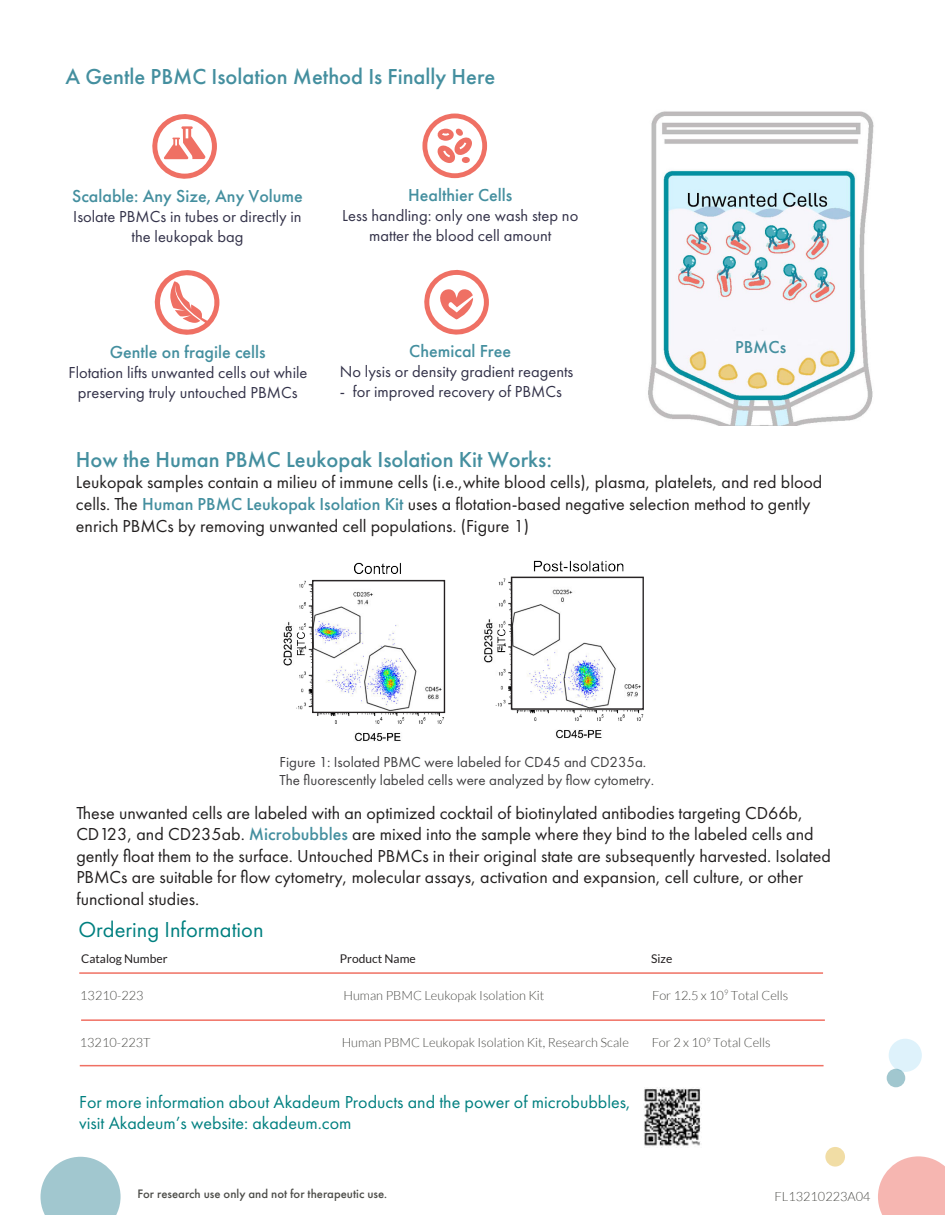
<style>
.page{position:relative;width:945px;height:1215px;background:#fff}
.page>*{position:absolute;margin:0;border:0;box-sizing:border-box;transform-origin:0 0}
.t1{font:500 22.5px "Futura PT";color:#448f9f}
.t2{font:22.5px "Futura PT";color:#008080}
.t3{font:18px/21.5px "Futura PT";color:#221f1f}
.t4{font:18px/21.6px "Futura PT";color:#008080}
.t5{font:500 18px "Futura PT";color:#448f9f}
.t6{font:16.5px/19.8px "Futura PT";color:#333249;text-align:center}
.t7{font:15px/18px "Futura PT";color:#414042}
.t8{font:300 12.75px "Lato";color:#4d4d49}
.t9{font:500 12.75px "Futura PT";color:#4d4d49}
.t10{font:12px "Lato";color:#231f20}
.s1{font-weight:500;color:#448f9f}
.s2{font-family:"Minion Pro";font-weight:400}
</style>
<div class="page">
<svg style="left:825px;top:1147px;width:20px;height:20px"></svg>
<svg style="left:152px;top:114px;width:65px;height:65px"></svg>
<svg style="left:154px;top:270px;width:65px;height:65px"></svg>
<svg style="left:424px;top:269px;width:65px;height:66px"></svg>
<svg style="left:878px;top:1156px;width:67px;height:59px;background:#f7beba"></svg>
<svg style="left:41px;top:1157px;width:80px;height:58px;background:#afcfd6"></svg>
<div style="left:889px;top:1039px;width:33px;height:33px;background:#def2fb;border-radius:50%"></div>
<div style="left:887px;top:1069px;width:18px;height:18px;background:#a1c7cf;border-radius:50%"></div>
<img style="left:484px;top:560px;width:159px;height:179px">
<div style="left:511px;top:577px;width:133px;height:133px;border:1px solid #231f20"></div>
<img style="left:283px;top:562px;width:163px;height:179px">
<div style="left:312px;top:580px;width:133px;height:133px;border:1px solid #231f20"></div>
<hr style="left:79px;top:972px;width:744px;height:2px;background:#f07063">
<hr style="left:81px;top:1019px;width:744px;height:2px;background:#f07063">
<hr style="left:80px;top:1065px;width:744px;height:1px;background:#f07063">
<img style="left:648px;top:111px;width:226px;height:315px">
<svg style="left:422px;top:114px;width:65px;height:64px"></svg>
<div style="left:456px;top:128px;width:7px;height:8px;background:#ef7064;border-radius:3px"></div>
<img style="left:644px;top:1088px;width:58px;height:58px">
<p class="t1" style="left:65px;top:63px;width:432px">A Gentle PBMC Isolation Method Is Finally Here</p>
<p class="t5" style="left:72px;top:189px;width:232px">Scalable: Any Size, Any Volume</p>
<p class="t6" style="left:73px;top:207px;width:230px">Isolate PBMCs in tubes or directly in the leukopak bag</p>
<p class="t5" style="left:408px;top:184px;width:106px">Healthier Cells</p>
<p class="t6" style="left:342px;top:205px;width:238px">Less handling: only one wash step no matter the blood cell amount</p>
<p class="t5" style="left:110px;top:345px;width:158px">Gentle on fragile cells</p>
<p class="t6" style="left:69px;top:363px;width:240px">Flotation lifts unwanted cells out while preserving truly untouched PBMCs</p>
<p class="t5" style="left:409px;top:340px;width:103px">Chemical Free</p>
<p class="t6" style="left:340px;top:362px;width:235px">No lysis or density gradient reagents</p>
<p class="t6" style="left:340px;top:382px;width:224px">- for improved recovery of PBMCs</p>
<p class="t5" style="left:735px;top:336px;width:53px">PBMCs</p>
<p class="t1" style="left:76px;top:450px;width:478px">How the Human PBMC Leukopak Isolation Kit Works:</p>
<p class="t3" style="left:76px;top:473px;width:748px">Leukopak samples contain a milieu of immune cells (i.e.,white blood cells), plasma, platelets, and red blood cells. The <span class="s1">Human PBMC Leukopak Isolation Kit</span> uses a flotation-based negative selection method to gently enrich PBMCs by removing unwanted cell populations. (Figure 1)</p>
<p class="t7" style="left:279px;top:754px;width:376px">Figure 1: Isolated PBMC were labeled for CD45 and CD235a.<br>The fluorescently labeled cells were analyzed by flow cytometry.</p>
<p class="t3" style="left:76px;top:803px;width:756px">These unwanted cells are labeled with an optimized cocktail of biotinylated antibodies targeting CD66b, CD123, and CD235ab. <span class="s1">Microbubbles</span> are mixed into the sample where they bind to the labeled cells and gently float them to the surface. Untouched PBMCs in their original state are subsequently harvested. Isolated PBMCs are suitable for flow cytometry, molecular assays, activation and expansion, cell culture, or other functional studies.</p>
<p class="t2" style="left:78px;top:917px;width:187px">Ordering Information</p>
<p class="t10" style="left:81px;top:954px;width:88px">Catalog Number</p>
<p class="t10" style="left:651px;top:954px;width:23px">Size</p>
<p class="t10" style="left:340px;top:954px;width:77px">Product Name</p>
<p class="t8" style="left:80px;top:990px;width:65px">13210-223</p>
<p class="t8" style="left:343px;top:990px;width:203px">Human PBMC Leukopak Isolation Kit</p>
<p class="t8" style="left:652px;top:990px;width:138px">For 12.5 x 10<sup>9</sup> Total Cells</p>
<p class="t8" style="left:80px;top:1038px;width:72px">13210-223T</p>
<p class="t8" style="left:342px;top:1038px;width:289px">Human PBMC Leukopak Isolation Kit, Research Scale</p>
<p class="t8" style="left:652px;top:1038px;width:121px">For 2 x 10<sup>9</sup> Total Cells</p>
<p class="t4" style="left:79px;top:1091px;width:553px">For more information about Akadeum Products and the power of microbubbles, visit Akadeum’s website: akadeum.com</p>
<p class="t9" style="left:137px;top:1186px;width:251px">For research use only and not for therapeutic use<span class="s2">.</span></p>
<p class="t8" style="left:775px;top:1192px;width:97px">FL13210223A04</p>
</div>
